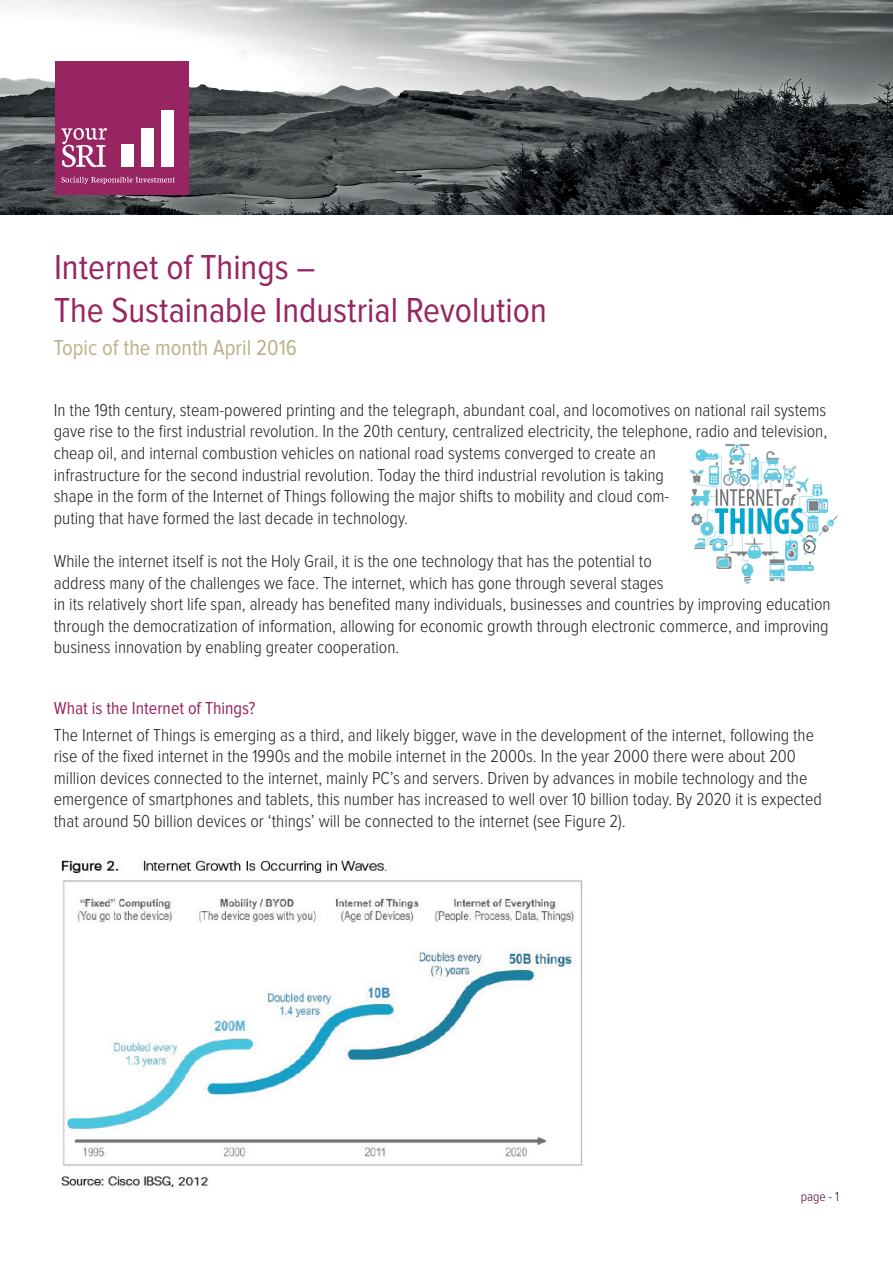
<style>
.page{position:relative;width:893px;height:1263px;background:#fff}
.page>*{position:absolute;margin:0;border:0;box-sizing:border-box;transform-origin:0 0}
.t1{font:36px/43.2px "Proxima Nova Cond";color:#972561}
.t2{font:22.5px "Proxima Nova Cond";color:#bbb28b}
.t3{font:300 18px/21.6px "Proxima Nova Cond";color:#231f20}
.t4{font:18px "Proxima Nova Cond";color:#972561}
.t5{font:300 13.5px "Proxima Nova Cond";color:#47042f}
</style>
<div class="page">
<img style="left:0;top:0;width:893px;height:215px">
<div style="left:56px;top:62px;width:133px;height:133px;background:#972561"></div>
<svg style="left:61px;top:177px;width:114px;height:7px"></svg>
<div style="left:121px;top:144px;width:12px;height:22px;background:#fff"></div>
<div style="left:141px;top:128px;width:13px;height:38px;background:#fff"></div>
<div style="left:162px;top:110px;width:12px;height:56px;background:#fff"></div>
<svg style="left:61px;top:128px;width:46px;height:39px"></svg>
<img style="left:690px;top:443px;width:148px;height:141px">
<img style="left:61px;top:859px;width:522px;height:330px">
<h1 class="t1" style="left:54px;top:247px;width:494px">Internet of Things –<br>The Sustainable Industrial Revolution</h1>
<p class="t2" style="left:54px;top:337px;width:245px">Topic of the month April 2016</p>
<p class="t3" style="left:54px;top:400px;width:775px">In the 19th century, steam-powered printing and the telegraph, abundant coal, and locomotives on national rail systems gave rise to the first industrial revolution. In the 20th century, centralized electricity, the telephone, radio and television, cheap oil, and internal combustion vehicles on national road systems converged to create an<br>infrastructure for the second industrial revolution. Today the third industrial revolution is taking<br>shape in the form of the Internet of Things following the major shifts to mobility and cloud com-<br>puting that have formed the last decade in technology.</p>
<p class="t3" style="left:54px;top:551px;width:778px">While the internet itself is not the Holy Grail, it is the one technology that has the potential to<br>address many of the challenges we face. The internet, which has gone through several stages<br>in its relatively short life span, already has benefited many individuals, businesses and countries by improving education through the democratization of information, allowing for economic growth through electronic commerce, and improving business innovation by enabling greater cooperation.</p>
<p class="t4" style="left:54px;top:699px;width:203px">What is the Internet of Things?</p>
<p class="t3" style="left:54px;top:724px;width:769px">The Internet of Things is emerging as a third, and likely bigger, wave in the development of the internet, following the rise of the fixed internet in the 1990s and the mobile internet in the 2000s. In the year 2000 there were about 200 million devices connected to the internet, mainly PC’s and servers. Driven by advances in mobile technology and the emergence of smartphones and tablets, this number has increased to well over 10 billion today. By 2020 it is expected that around 50 billion devices or ‘things’ will be connected to the internet (see Figure 2).</p>
<p class="t5" style="left:801px;top:1191px;width:40px">page - 1</p>
</div>
